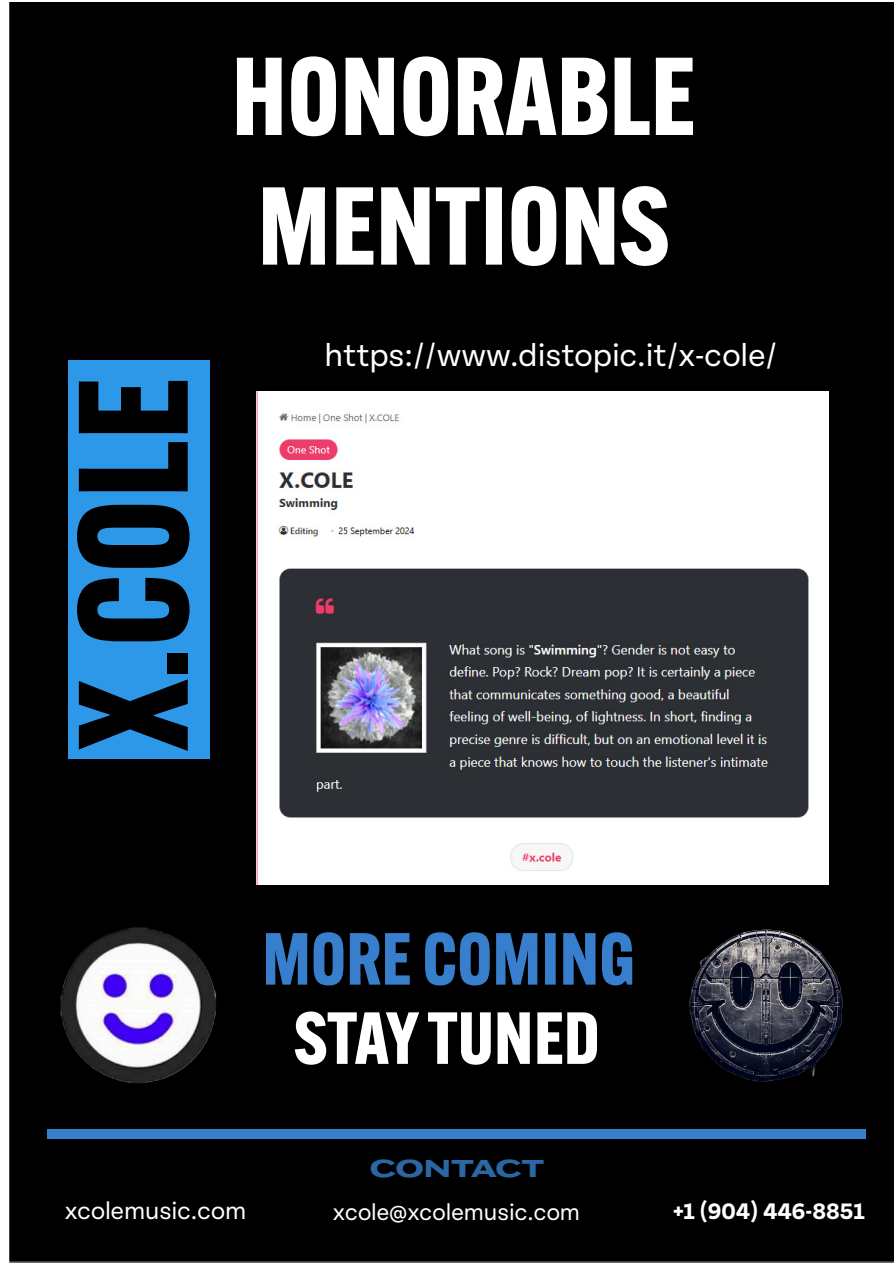
<style>
.page{position:relative;width:894px;height:1264px;background:#fff}
.page>*{position:absolute;margin:0;border:0;box-sizing:border-box;transform-origin:0 0}
.t1{font:700 152.1px "Alternate Gothic ATF";color:#000}
.t2{font:700 108px/129.6px "Alternate Gothic ATF";color:#fff}
.t3{font:700 72px "Alternate Gothic ATF";color:#377fcc}
.t4{font:700 72px "Alternate Gothic ATF";color:#fff}
.t5{font:33px "Tenon";color:#fff}
.t6{font:25.2px "Tenon";color:#fff}
.t7{font:24px "Tenon";color:#fff}
.t8{font:700 23.85px "Tenon";color:#fff}
.t9{font:800 23.85px "Wedding Gothic ATF";letter-spacing:-.005em;color:#2a67a3}
</style>
<div class="page">
<div style="left:9px;top:3px;width:884px;height:1259px;background:#000"></div>
<div style="left:68px;top:360px;width:141px;height:398px;background:#2e98e8"></div>
<div style="left:47px;top:1129px;width:818px;height:9px;background:#377fcc"></div>
<img style="left:256px;top:391px;width:572px;height:493px">
<img style="left:689px;top:929px;width:153px;height:152px">
<img style="left:59px;top:926px;width:158px;height:158px">
<h2 class="t2" style="left:232px;top:31px;width:465px">HONORABLE<br>MENTIONS</h2>
<h1 class="t1" style="left:38px;top:751px;width:375px;rotate:-90deg">X.COLE</h1>
<p class="t5" style="left:324px;top:337px;width:454px">https://www.distopic.it/x-cole/</p>
<h3 class="t3" style="left:262px;top:913px;width:374px">MORE COMING</h3>
<h3 class="t4" style="left:294px;top:992px;width:307px">STAY TUNED</h3>
<p class="t9" style="left:369px;top:1151px;width:176px">CONTACT</p>
<p class="t6" style="left:65px;top:1197px;width:183px">xcolemusic.com</p>
<p class="t7" style="left:333px;top:1199px;width:248px">xcole@xcolemusic.com</p>
<p class="t8" style="left:673px;top:1198px;width:193px">+1 (904) 446-8851</p>
</div>
